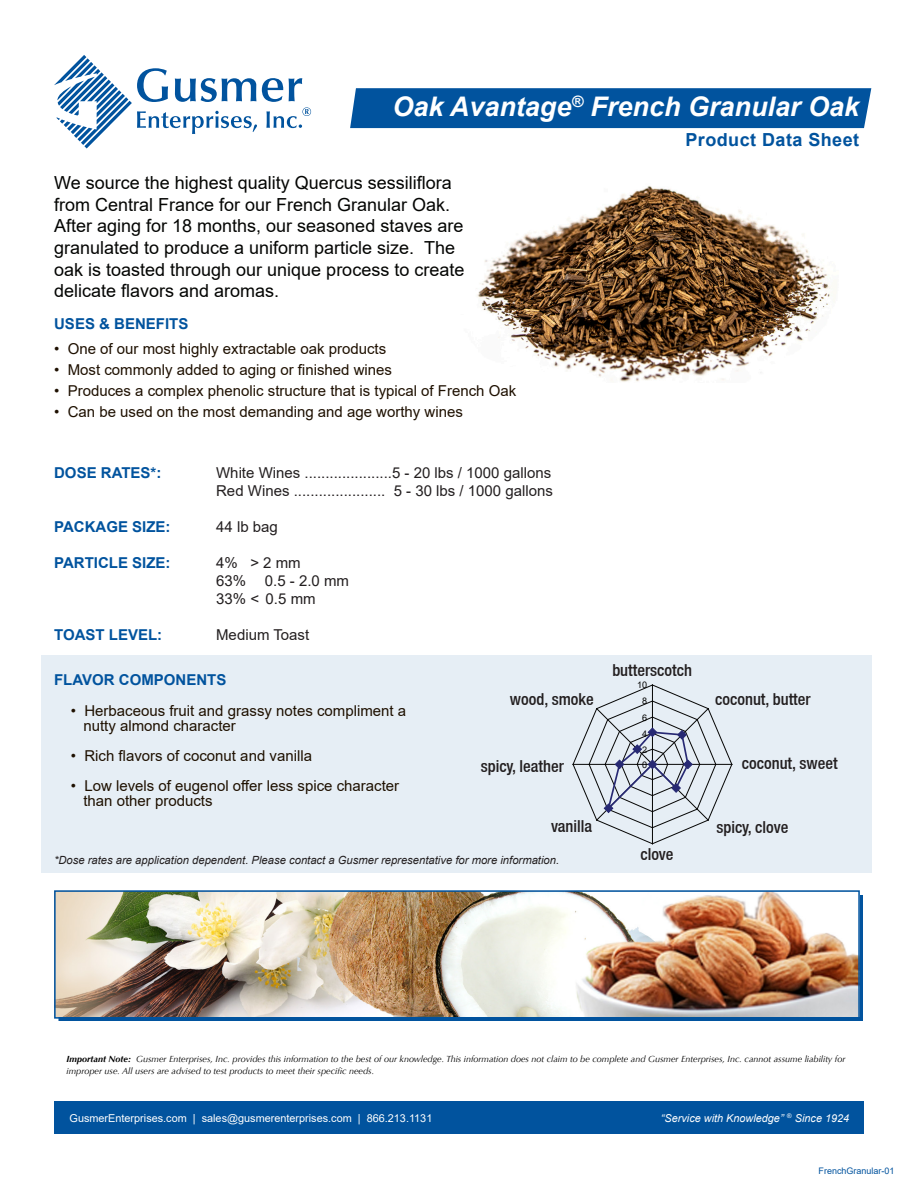
<style>
.page{position:relative;width:918px;height:1188px;background:#fff}
.page>*{position:absolute;margin:0;border:0;box-sizing:border-box;transform-origin:0 0}
.t1{font:italic 700 27px "Arial";color:#fff}
.t2{font:18px/21.6px "Arial";color:#040503}
.t3{font:700 18px "Arial";letter-spacing:.025em;color:#01539e}
.t4{font:500 condensed 16.5px "Helvetica Neue";color:#231f20}
.t5{font:15px "Arial";color:#1e1000}
.t6{font:15px "Arial";color:#231f20}
.t7{font:700 15px "Arial";color:#01539e}
.t8{font:italic 11.25px "Arial";color:#231f20}
.t9{font:10.8px "Arial";color:#fff}
.t10{font:italic 10.8px "Arial";color:#fff}
.t11{font:9.15px "Arial";color:#050504}
.t12{font:italic 9px/12px "Optima";color:#000}
.t13{font:9px "Arial";color:#01539e}
.s1{font-weight:700}
</style>
<div class="page">
<div style="left:41px;top:656px;width:830px;height:217px;background:#e6eef5"></div>
<img style="left:477px;top:186px;width:354px;height:196px">
<svg style="left:54px;top:55px;width:257px;height:94px"></svg>
<div style="left:54px;top:1102px;width:810px;height:32px;background:#01539e"></div>
<div style="left:350px;top:88px;width:521px;height:40px;background:#01539e"></div>
<img style="left:57px;top:893px;width:800px;height:123px">
<div style="left:54px;top:890px;width:806px;height:129px;border:2px solid #01539e"></div>
<svg style="left:572px;top:684px;width:161px;height:160px"></svg>
<p class="t1" style="left:392px;top:89px;width:468px">Oak Avantage<sup>®</sup> French Granular Oak</p>
<p class="t2" style="left:54px;top:172px;width:412px">We source the highest quality Quercus sessiliflora from Central France for our French Granular Oak.<br>After aging for 18 months, our seasoned staves are granulated to produce a uniform particle size. The oak is toasted through our unique process to create delicate flavors and aromas.</p>
<p class="t7" style="left:54px;top:314px;width:136px">USES &amp; BENEFITS</p>
<p class="t5" style="left:54px;top:339px;width:334px">• One of our most highly extractable oak products</p>
<p class="t5" style="left:54px;top:360px;width:339px">• Most commonly added to aging or finished wines</p>
<p class="t5" style="left:54px;top:381px;width:464px">• Produces a complex phenolic structure that is typical of French Oak</p>
<p class="t5" style="left:54px;top:402px;width:410px">• Can be used on the most demanding and age worthy wines</p>
<p class="t7" style="left:54px;top:462px;width:109px">DOSE RATES*:</p>
<p class="t6" style="left:216px;top:462px;width:337px">White Wines .....................5 - 20 lbs / 1000 gallons</p>
<p class="t6" style="left:216px;top:480px;width:338px">Red Wines ...................... 5 - 30 lbs / 1000 gallons</p>
<p class="t7" style="left:54px;top:516px;width:118px">PACKAGE SIZE:</p>
<p class="t6" style="left:216px;top:516px;width:63px">44 lb bag</p>
<p class="t7" style="left:54px;top:552px;width:118px">PARTICLE SIZE:</p>
<p class="t6" style="left:216px;top:552px;width:86px">4% &gt; 2 mm</p>
<p class="t6" style="left:216px;top:570px;width:134px">63% 0.5 - 2.0 mm</p>
<p class="t6" style="left:216px;top:588px;width:101px">33% &lt; 0.5 mm</p>
<p class="t7" style="left:54px;top:624px;width:110px">TOAST LEVEL:</p>
<p class="t6" style="left:216px;top:624px;width:95px">Medium Toast</p>
<p class="t7" style="left:54px;top:669px;width:174px">FLAVOR COMPONENTS</p>
<p class="t3" style="left:686px;top:127px;width:175px">Product Data Sheet</p>
<p class="t4" style="left:612px;top:660px;width:81px">butterscotch</p>
<p class="t11" style="left:637px;top:679px;width:12px">10</p>
<p class="t5" style="left:71px;top:700px;width:337px">• Herbaceous fruit and grassy notes compliment a</p>
<p class="t5" style="left:83px;top:715px;width:154px">nutty almond character</p>
<p class="t5" style="left:71px;top:745px;width:243px">• Rich flavors of coconut and vanilla</p>
<p class="t5" style="left:71px;top:775px;width:330px">• Low levels of eugenol offer less spice character</p>
<p class="t5" style="left:83px;top:790px;width:131px">than other products</p>
<p class="t4" style="left:510px;top:689px;width:85px">wood, smoke</p>
<p class="t4" style="left:715px;top:689px;width:97px">coconut, butter</p>
<p class="t11" style="left:642px;top:695px;width:7px">8</p>
<p class="t11" style="left:642px;top:711px;width:7px">6</p>
<p class="t11" style="left:642px;top:727px;width:7px">4</p>
<p class="t11" style="left:642px;top:743px;width:7px">2</p>
<p class="t4" style="left:481px;top:756px;width:85px">spicy, leather</p>
<p class="t4" style="left:742px;top:753px;width:97px">coconut, sweet</p>
<p class="t11" style="left:642px;top:758px;width:7px">0</p>
<p class="t4" style="left:551px;top:817px;width:43px">vanilla</p>
<p class="t4" style="left:716px;top:817px;width:74px">spicy, clove</p>
<p class="t8" style="left:54px;top:852px;width:507px">*Dose rates are application dependent. Please contact a Gusmer representative for more information.</p>
<p class="t4" style="left:640px;top:844px;width:35px">clove</p>
<p class="t12" style="left:67px;top:1053px;width:780px"><span class="s1">Important Note:</span> Gusmer Enterprises, Inc. provides this information to the best of our knowledge. This information does not claim to be complete and Gusmer Enterprises, Inc. cannot assume liability for improper use. All users are advised to test products to meet their specific needs.</p>
<p class="t9" style="left:70px;top:1110px;width:364px">GusmerEnterprises.com | sales@gusmerenterprises.com | 866.213.1131</p>
<p class="t10" style="left:661px;top:1111px;width:190px">“Service with Knowledge” <sup>®</sup> Since 1924</p>
<p class="t13" style="left:819px;top:1164px;width:78px">FrenchGranular-01</p>
</div>
